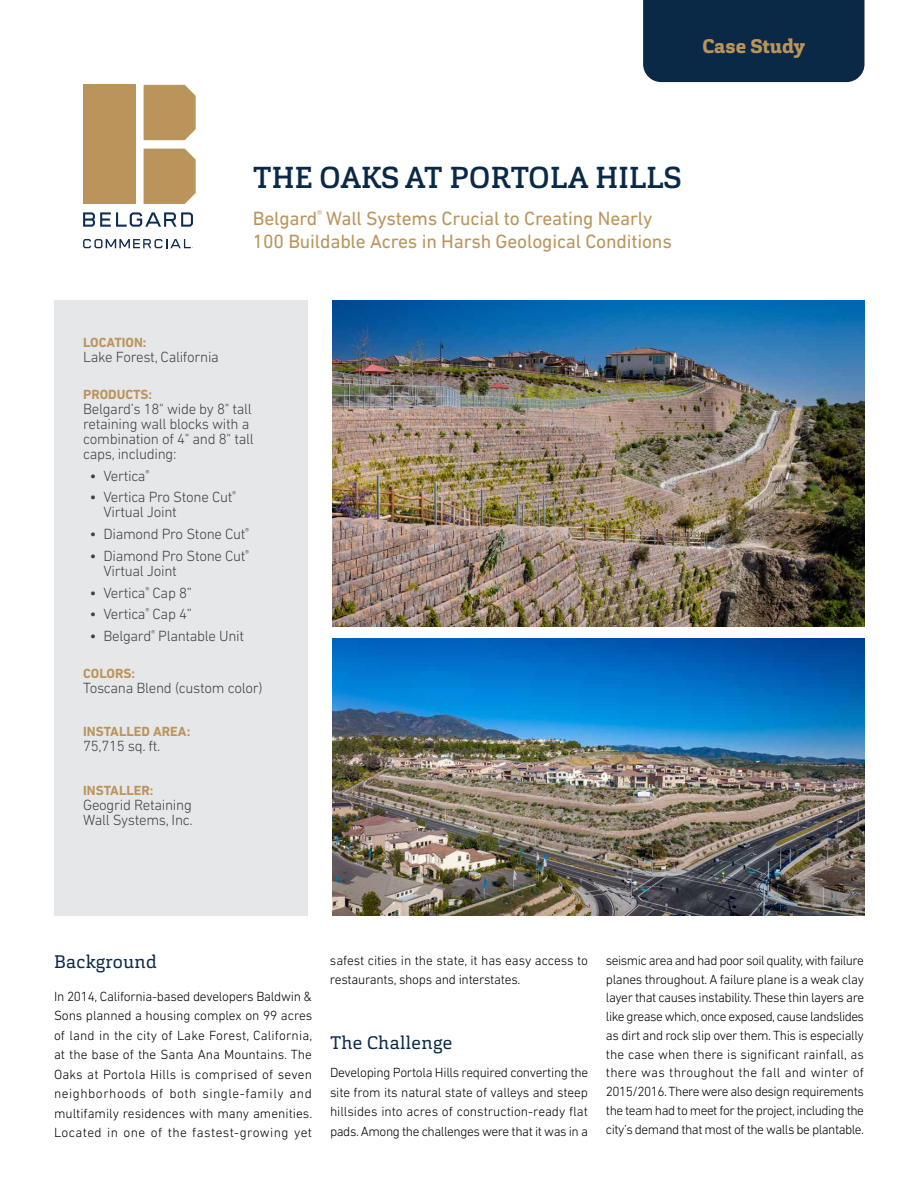
<style>
.page{position:relative;width:918px;height:1188px;background:#fff}
.page>*{position:absolute;margin:0;border:0;box-sizing:border-box;transform-origin:0 0}
.t1{font:500 30px "Cargan";color:#0a2947}
.t2{font:19.5px/23.4px "DIN Next LT Pro";letter-spacing:-.01em;color:#bb945b}
.t3{font:800 19.5px "Cargan";color:#bb945b}
.t4{font:18px "Cargan";letter-spacing:.02em;color:#0a2947}
.t5{font:300 15px/15px "DIN Next LT Pro";letter-spacing:-.02em;color:#414142}
.t6{font:300 13.5px/19.5px "DIN Next LT Pro";letter-spacing:-.02em;color:#000;text-align:justify}
.t7{font:700 13.5px "DIN Next LT Pro";color:#bb945b}
.s1{font-weight:400}
</style>
<div class="page">
<div style="left:643px;top:0;width:222px;height:82px;background:#0a2947"></div>
<div style="left:54px;top:300px;width:254px;height:616px;background:#e6e7e8"></div>
<div style="left:144px;top:85px;width:52px;height:55px;background:#bb945b"></div>
<div style="left:144px;top:149px;width:52px;height:55px;background:#bb945b"></div>
<div style="left:83px;top:85px;width:52px;height:119px;background:#bb945b"></div>
<svg style="left:83px;top:212px;width:110px;height:15px"></svg>
<svg style="left:83px;top:239px;width:110px;height:9px"></svg>
<img style="left:332px;top:300px;width:533px;height:326px">
<img style="left:332px;top:638px;width:533px;height:278px">
<h2 class="t3" style="left:703px;top:33px;width:104px">Case Study</h2>
<h1 class="t1" style="left:253px;top:158px;width:430px">THE OAKS AT PORTOLA HILLS</h1>
<h2 class="t2" style="left:253px;top:206px;width:421px">Belgard<sup>®</sup> Wall Systems Crucial to Creating Nearly<br>100 Buildable Acres in Harsh Geological Conditions</h2>
<p class="t7" style="left:83px;top:335px;width:65px">LOCATION:</p>
<p class="t5" style="left:83px;top:349px;width:137px">Lake Forest, California</p>
<p class="t7" style="left:83px;top:386px;width:71px">PRODUCTS:</p>
<p class="t5" style="left:83px;top:401px;width:172px">Belgard’s 18" wide by 8" tall retaining wall blocks with a combination of 4" and 8" tall caps, including:</p>
<p class="t5" style="left:90px;top:468px;width:61px"><span class="s1">•</span> Vertica<sup>®</sup></p>
<p class="t5" style="left:103px;top:489px;width:134px;text-indent:-13px"><span class="s1">•</span> Vertica Pro Stone Cut<sup>®<br></sup>Virtual Joint</p>
<p class="t5" style="left:90px;top:526px;width:161px"><span class="s1">•</span> Diamond Pro Stone Cut<sup>®</sup></p>
<p class="t5" style="left:103px;top:548px;width:147px;text-indent:-14px"><span class="s1">•</span> Diamond Pro Stone Cut<sup>®<br></sup>Virtual Joint</p>
<p class="t5" style="left:90px;top:585px;width:103px"><span class="s1">•</span> Vertica<sup>®</sup> Cap 8”</p>
<p class="t5" style="left:90px;top:606px;width:103px"><span class="s1">•</span> Vertica<sup>®</sup> Cap 4”</p>
<p class="t5" style="left:90px;top:628px;width:156px"><span class="s1">•</span> Belgard<sup>®</sup> Plantable Unit</p>
<p class="t7" style="left:83px;top:665px;width:53px">COLORS:</p>
<p class="t5" style="left:83px;top:680px;width:181px">Toscana Blend (custom color)</p>
<p class="t7" style="left:83px;top:724px;width:109px">INSTALLED AREA:</p>
<p class="t5" style="left:83px;top:738px;width:79px">75,715 sq. ft.</p>
<p class="t7" style="left:83px;top:782px;width:72px">INSTALLER:</p>
<p class="t5" style="left:83px;top:797px;width:111px">Geogrid Retaining<br>Wall Systems, Inc.</p>
<h3 class="t4" style="left:54px;top:951px;width:105px">Background</h3>
<p class="t6" style="left:54px;top:986px;width:260px">In 2014, California-based developers Baldwin &amp; Sons planned a housing complex on 99 acres of land in the city of Lake Forest, California, at the base of the Santa Ana Mountains. The Oaks at Portola Hills is comprised of seven neighborhoods of both single-family and multifamily residences with many amenities.<br>Located in one of the fastest-growing yet</p>
<p class="t6" style="left:330px;top:950px;width:260px">safest cities in the state, it has easy access to restaurants, shops and interstates.</p>
<h3 class="t4" style="left:330px;top:1032px;width:124px">The Challenge</h3>
<p class="t6" style="left:330px;top:1063px;width:260px">Developing Portola Hills required converting the site from its natural state of valleys and steep hillsides into acres of construction-ready flat pads. Among the challenges were that it was in a</p>
<p class="t6" style="left:606px;top:951px;width:260px;line-height:18.8px">seismic area and had poor soil quality, with failure planes throughout. A failure plane is a weak clay layer that causes instability. These thin layers are like grease which, once exposed, cause landslides as dirt and rock slip over them. This is especially the case when there is significant rainfall, as there was throughout the fall and winter of 2015/2016. There were also design requirements the team had to meet for the project, including the city’s demand that most of the walls be plantable.</p>
</div>
